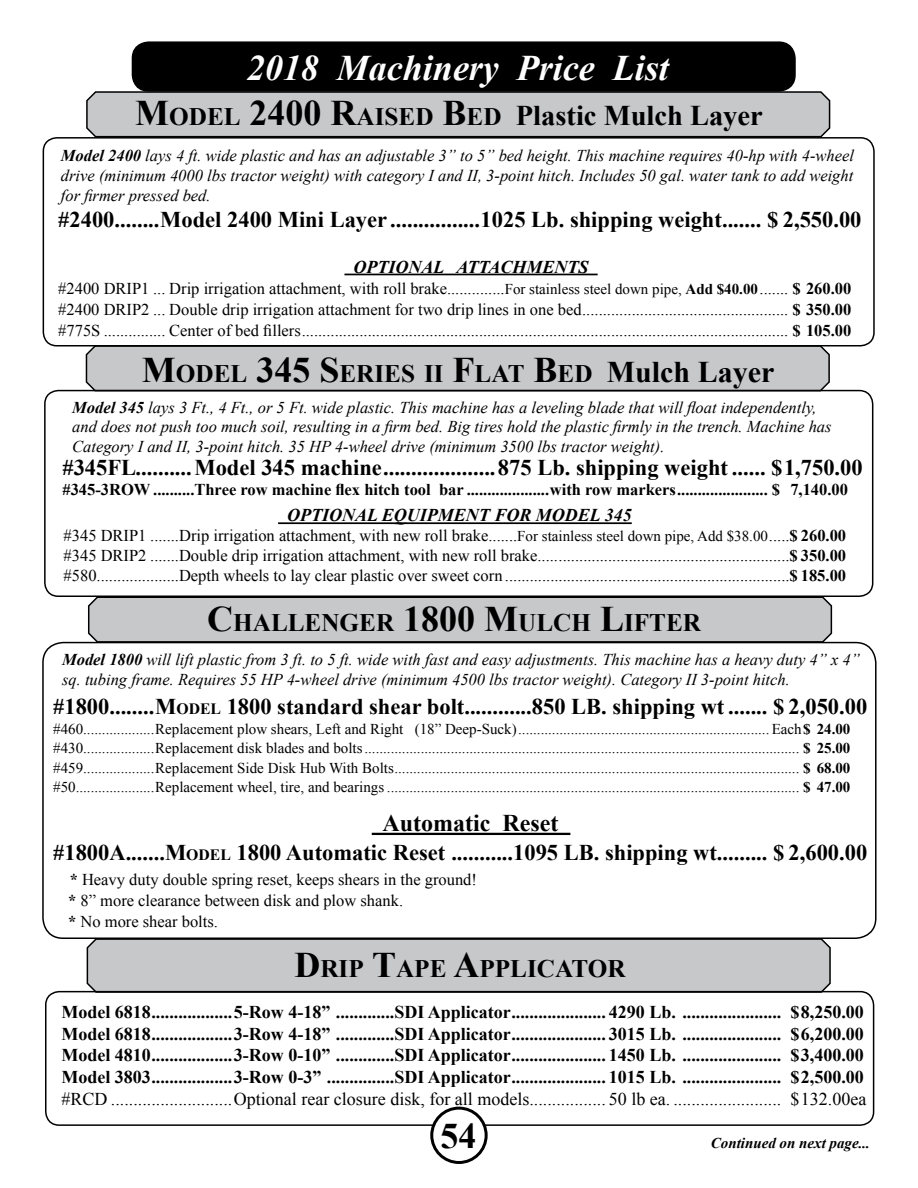
<style>
.page{position:relative;width:918px;height:1188px;background:#fff}
.page>*{position:absolute;margin:0;border:0;box-sizing:border-box;transform-origin:0 0}
.t1{font:italic 700 36px "Times New Roman";color:#fff}
.t2{font:700 36px "Times New Roman";color:#000}
.t3{font:700 28.5px "Times New Roman";color:#000}
.t4{font:700 25.2px "Times New Roman";color:#000}
.t5{font:700 24px "Times New Roman";color:#000}
.t6{font:700 22.5px "Times New Roman";color:#000}
.t7{font:700 18px/21.6px "Times New Roman";color:#000;text-align:justify}
.t8{font:18px "Times New Roman";color:#000}
.t9{font:italic 700 18px "Times New Roman";color:#000}
.t10{font:16.5px/21px "Times New Roman";color:#000;text-align:justify}
.t11{font:italic 16.5px/19.8px "Times New Roman";color:#000}
.t12{font:700 16.5px "Times New Roman";color:#000}
.t13{font:15px/19.5px "Times New Roman";color:#000;text-align:justify}
.t14{font:italic 700 15px "Times New Roman";color:#000}
.s1{font-size:36px}
.s2{font-size:25.2px}
.s3{font-weight:700}
.s4{font-size:15px}
.s5{font-weight:700;font-size:15px}
.s6{font-size:30px}
.s7{font-style:inherit}
.s8{font-size:15.75px}
</style>
<div class="page">
<div style="left:86px;top:939px;width:746px;height:52px;background:#c7c8ca"></div>
<hr style="left:372px;top:833px;width:198px;height:2px;background:#000">
<svg style="left:86px;top:90px;width:745px;height:47px;background:#bebfc1"></svg>
<hr style="left:344px;top:274px;width:254px;height:1px;background:#000">
<div style="left:85px;top:346px;width:746px;height:44px;background:#c7c8ca"></div>
<div style="left:87px;top:597px;width:746px;height:45px;background:#c7c8ca"></div>
<div style="left:132px;top:42px;width:663px;height:49px;background:#000;border-radius:16px"></div>
<div style="left:132px;top:41px;width:664px;height:51px;border:2px solid #000;border-radius:16px"></div>
<hr style="left:278px;top:522px;width:354px;height:2px;background:#000">
<div style="left:43px;top:137px;width:832px;height:209px;border:2px solid #000;border-radius:14px"></div>
<div style="left:44px;top:390px;width:829px;height:207px;border:2px solid #000;border-radius:14px"></div>
<div style="left:42px;top:642px;width:835px;height:297px;border:2px solid #000;border-radius:20px"></div>
<div style="left:45px;top:991px;width:829px;height:135px;border:2px solid #000;border-radius:14px"></div>
<div style="left:432px;top:1108px;width:54px;height:54px;background:#fff;border-radius:50%"></div>
<div style="left:430px;top:1107px;width:58px;height:57px;border:3px solid #000;border-radius:50%"></div>
<h1 class="t1" style="left:247px;top:43px;width:425px">2018 Machinery Price List</h1>
<h2 class="t3" style="left:135px;top:96px;width:629px"><span class="s1">M</span><span class="s2">ODEL</span> <span class="s1">2400 R</span><span class="s2">AISED</span> <span class="s1">B</span><span class="s2">ED</span> Plastic Mulch Layer</h2>
<p class="t11" style="left:61px;top:145px;width:795px;text-align:justify"><span class="s3">Model 2400</span> lays 4 ft. wide plastic and has an adjustable 3” to 5” bed height. This machine requires 40-hp with 4-wheel drive (minimum 4000 lbs tractor weight) with category I and II, 3-point hitch. Includes 50 gal. water tank to add weight for firmer pressed bed.</p>
<h3 class="t6" style="left:58px;top:204px;width:805px">#2400........Model 2400 Mini Layer ................1025 Lb. shipping weight....... $ 2,550.00</h3>
<p class="t9" style="left:353px;top:254px;width:237px">Optional attachments</p>
<p class="t10" style="left:58px;top:277px;width:795px">#2400 DRIP1 ... Drip irrigation attachment, with roll brake..............<span class="s4">For stainless steel down pipe,</span> <span class="s5">Add $40.00</span>....... <span class="s3">$ 260.00 </span>#2400 DRIP2 ... Double drip irrigation attachment for two drip lines in one bed.................................................. <span class="s3">$ 350.00 </span>#775S ............... Center of bed fillers...................................................................................................................... <span class="s3">$ 105.00</span></p>
<h3 class="t4" style="left:142px;top:356px;width:634px"><span class="s1">M</span>ODEL <span class="s1">345 S</span>ERIES II <span class="s1">F</span>LAT <span class="s1">B</span>ED <span class="s6">Mulch Layer</span></h3>
<p class="t11" style="left:72px;top:397px;width:761px"><span class="s3">Model 345</span> lays 3 Ft., 4 Ft., or 5 Ft. wide plastic. This machine has a leveling blade that will float independently, and does not push too much soil, resulting in a firm bed. Big tires hold the plastic firmly in the trench. Machine has<br>Category I and II, 3-point hitch. 35 HP 4-wheel drive (minimum 3500 lbs tractor weight).</p>
<h3 class="t6" style="left:62px;top:452px;width:802px">#345FL..........Model 345 machine....................875 Lb. shipping weight ...... $1,750.00</h3>
<p class="t12" style="left:62px;top:478px;width:787px">#345-3ROW ..........Three row machine flex hitch tool bar ....................with row markers...................... $ 7,140.00</p>
<p class="t9" style="left:287px;top:503px;width:346px">Optional equipment for model 345</p>
<p class="t10" style="left:64px;top:525px;width:784px;line-height:19.8px">#345 DRIP1 .......Drip irrigation attachment, with new roll brake.......<span class="s4">For stainless steel down pipe, Add $38.00</span>.....<span class="s3">$ 260.00 </span>#345 DRIP2 .......Double drip irrigation attachment, with new roll brake.............................................................<span class="s3">$ 350.00 </span>#580....................Depth wheels to lay clear plastic over sweet corn .....................................................................<span class="s3">$ 185.00</span></p>
<h3 class="t4" style="left:207px;top:606px;width:495px"><span class="s1">C</span>HALLENGER <span class="s1">1800 M</span>ULCH <span class="s1">L</span>IFTER</h3>
<p class="t11" style="left:62px;top:649px;width:799px"><span class="s3">Model 1800</span> will lift plastic from 3 ft. to 5 ft. wide with fast and easy adjustments. This machine has a heavy duty 4” x 4” sq. tubing frame. Requires 55 HP 4-wheel drive (minimum 4500 lbs tractor weight). Category II 3-point hitch.</p>
<h3 class="t6" style="left:53px;top:691px;width:816px"><span class="s7">#1800........M</span><span class="s8">ODEL</span> <span class="s7">1800</span> standard shear bolt............850 LB. shipping wt ....... $ 2,050.00</h3>
<p class="t13" style="left:53px;top:719px;width:799px">#460...................Replacement plow shears, Left and Right (18” Deep-Suck)...................................................................Each<span class="s3">$ 24.00 </span>#430...................Replacement disk blades and bolts.................................................................................................................... <span class="s3">$ 25.00 </span>#459...................Replacement Side Disk Hub With Bolts............................................................................................................ <span class="s3">$ 68.00 </span>#50.....................Replacement wheel, tire, and bearings .............................................................................................................. <span class="s3">$ 47.00</span></p>
<h3 class="t5" style="left:382px;top:807px;width:177px">Automatic Reset</h3>
<h3 class="t6" style="left:53px;top:837px;width:816px"><span class="s7">#1800A.......M</span><span class="s8">ODEL</span> 1800 Automatic Reset ...........1095 LB. shipping wt......... $ 2,600.00</h3>
<p class="t10" style="left:68px;top:869px;width:410px;text-align:left"><span class="s3">*</span> Heavy duty double spring reset, keeps shears in the ground! <span class="s3">*</span> 8” more clearance between disk and plow shank.<br><span class="s3">*</span> No more shear bolts.</p>
<h3 class="t4" style="left:294px;top:951px;width:333px"><span class="s1">D</span>RIP <span class="s1">T</span>APE <span class="s1">A</span>PPLICATOR</h3>
<p class="t7" style="left:61px;top:1001px;width:804px">Model 6818..................5-Row 4-18” .............SDI Applicator..................... 4290 Lb. ...................... $8,250.00<br>Model 6818..................3-Row 4-18” .............SDI Applicator..................... 3015 Lb. ...................... $6,200.00<br>Model 4810..................3-Row 0-10” .............SDI Applicator..................... 1450 Lb. ...................... $3,400.00<br>Model 3803..................3-Row 0-3” ...............SDI Applicator..................... 1015 Lb. ...................... $2,500.00</p>
<p class="t8" style="left:61px;top:1087px;width:806px">#RCD ...........................Optional rear closure disk, for all models................. 50 lb ea. ........................ $132.00ea</p>
<h1 class="t2" style="left:441px;top:1111px;width:37px">54</h1>
<p class="t14" style="left:711px;top:1132px;width:161px">Continued on next page...</p>
</div>
